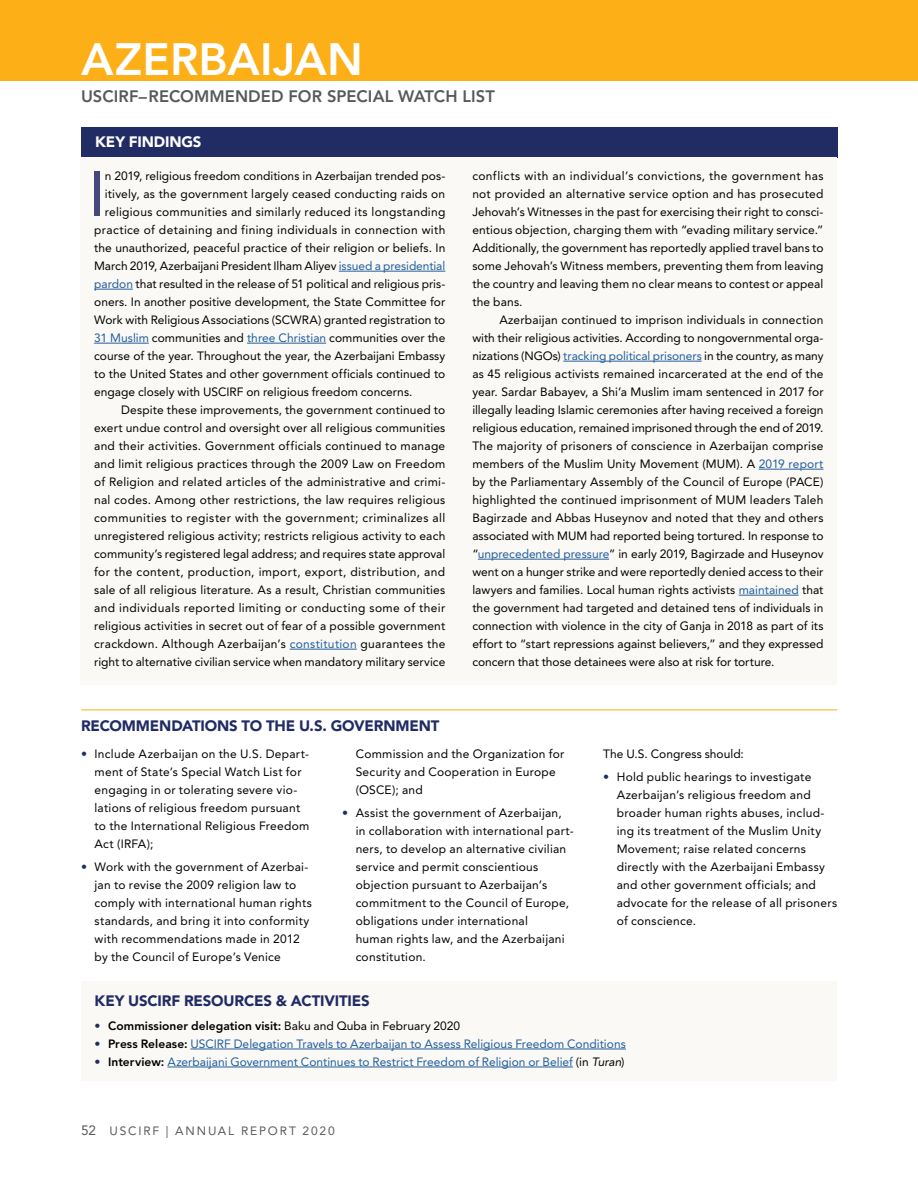
<style>
.page{position:relative;width:918px;height:1188px;background:#fff}
.page>*{position:absolute;margin:0;border:0;box-sizing:border-box;transform-origin:0 0}
.t1{font:62.85px "Avenir LT Std";color:#454879}
.t2{font:800 45px "Avenir LT Std";letter-spacing:.005em;color:#fff}
.t3{font:800 16.5px "Avenir LT Std";letter-spacing:.005em;color:#58595b}
.t4{font:900 15px "Avenir LT Std";letter-spacing:-.01em;color:#212c65}
.t5{font:900 15px "Avenir LT Std";letter-spacing:-.01em;color:#fff}
.t6{font:12px/18px "Avenir LT Std";letter-spacing:.02em;color:#000}
.t7{font:12px "Avenir LT Std";color:#000}
.t8{font:12px "Avenir LT Std";color:#215e9e}
.t9{font:12px "Avenir LT Std";letter-spacing:-.005em;color:#000}
.t10{font:800 12px "Avenir LT Std";letter-spacing:.005em;color:#000}
.t11{font:12px "Avenir LT Std";letter-spacing:.15em;color:#58595b}
.s1{color:#215e9e}
.s2{color:#212c65}
.s3{font-weight:400;color:#212c65}
.s4{font-weight:400}
.s5{font-weight:800;color:#000}
.s6{color:#000}
.s7{font-style:italic;color:#000}
.s8{font-size:13.5px}
</style>
<div class="page">
<div style="left:0;top:0;width:918px;height:81px;background:#fcaf17"></div>
<div style="left:81px;top:127px;width:756px;height:30px;background:#212c65"></div>
<div style="left:81px;top:157px;width:756px;height:528px;background:#fbf9f5"></div>
<hr style="left:339px;top:271px;width:106px;height:1px;background:#215e9e">
<hr style="left:94px;top:289px;width:39px;height:1px;background:#215e9e">
<hr style="left:94px;top:343px;width:55px;height:1px;background:#215e9e">
<hr style="left:247px;top:343px;width:79px;height:1px;background:#215e9e">
<hr style="left:290px;top:649px;width:67px;height:1px;background:#215e9e">
<hr style="left:563px;top:361px;width:139px;height:1px;background:#215e9e">
<hr style="left:759px;top:469px;width:65px;height:1px;background:#215e9e">
<hr style="left:478px;top:559px;width:131px;height:1px;background:#215e9e">
<hr style="left:739px;top:595px;width:60px;height:1px;background:#215e9e">
<hr style="left:81px;top:710px;width:756px;height:1px;background:#fcaf17">
<div style="left:81px;top:981px;width:756px;height:99px;background:#fbf9f5"></div>
<hr style="left:190px;top:1049px;width:436px;height:1px;background:#215e9e">
<hr style="left:168px;top:1067px;width:405px;height:1px;background:#215e9e">
<h2 class="t2" style="left:81px;top:32px;width:283px">AZERBAIJAN</h2>
<h3 class="t3" style="left:81px;top:87px;width:415px">USCIRF–RECOMMENDED FOR SPECIAL WATCH LIST</h3>
<p class="t5" style="left:95px;top:133px;width:108px">KEY FINDINGS</p>
<h1 class="t1" style="left:89px;top:158px;width:18px">I</h1>
<p class="t6" style="left:105px;top:167px;width:342px">n 2019, religious freedom conditions in Azerbaijan trended pos-</p>
<p class="t6" style="left:105px;top:185px;width:342px">itively, as the government largely ceased conducting raids on</p>
<p class="t6" style="left:105px;top:203px;width:342px">religious communities and similarly reduced its longstanding</p>
<p class="t6" style="left:94px;top:221px;width:353px">practice of detaining and fining individuals in connection with</p>
<p class="t6" style="left:94px;top:239px;width:353px">the unauthorized, peaceful practice of their religion or beliefs. In</p>
<p class="t9" style="left:94px;top:259px;width:353px">March 2019, Azerbaijani President Ilham Aliyev <span class="s1">issued a presidential</span></p>
<p class="t7" style="left:94px;top:277px;width:353px"><span class="s1">pardon</span> that resulted in the release of 51 political and religious pris-</p>
<p class="t6" style="left:94px;top:293px;width:353px">oners. In another positive development, the State Committee for</p>
<p class="t6" style="left:94px;top:311px;width:353px">Work with Religious Associations (SCWRA) granted registration to</p>
<p class="t7" style="left:94px;top:331px;width:353px"><span class="s1">31 Muslim</span> communities and <span class="s1">three Christian</span> communities over the</p>
<p class="t6" style="left:94px;top:347px;width:353px">course of the year. Throughout the year, the Azerbaijani Embassy</p>
<p class="t6" style="left:94px;top:365px;width:353px">to the United States and other government officials continued to</p>
<p class="t6" style="left:94px;top:383px;width:320px">engage closely with USCIRF on religious freedom concerns.</p>
<p class="t6" style="left:121px;top:401px;width:326px">Despite these improvements, the government continued to</p>
<p class="t6" style="left:94px;top:419px;width:353px">exert undue control and oversight over all religious communities</p>
<p class="t6" style="left:94px;top:437px;width:353px">and their activities. Government officials continued to manage</p>
<p class="t6" style="left:94px;top:455px;width:353px">and limit religious practices through the 2009 Law on Freedom</p>
<p class="t6" style="left:94px;top:473px;width:353px">of Religion and related articles of the administrative and crimi-</p>
<p class="t6" style="left:94px;top:491px;width:353px">nal codes. Among other restrictions, the law requires religious</p>
<p class="t6" style="left:94px;top:509px;width:353px">communities to register with the government; criminalizes all</p>
<p class="t6" style="left:94px;top:527px;width:353px">unregistered religious activity; restricts religious activity to each</p>
<p class="t6" style="left:94px;top:545px;width:353px">community’s registered legal address; and requires state approval</p>
<p class="t6" style="left:94px;top:563px;width:353px">for the content, production, import, export, distribution, and</p>
<p class="t6" style="left:94px;top:581px;width:353px">sale of all religious literature. As a result, Christian communities</p>
<p class="t6" style="left:94px;top:599px;width:353px">and individuals reported limiting or conducting some of their</p>
<p class="t6" style="left:94px;top:617px;width:353px">religious activities in secret out of fear of a possible government</p>
<p class="t6" style="left:94px;top:635px;width:353px">crackdown. Although Azerbaijan’s <span class="s1">constitution</span> guarantees the</p>
<p class="t7" style="left:94px;top:655px;width:353px">right to alternative civilian service when mandatory military service</p>
<p class="t4" style="left:81px;top:716px;width:360px">RECOMMENDATIONS TO THE U.S. GOVERNMENT</p>
<p class="t6" style="left:472px;top:167px;width:353px;text-align:justify">conflicts with an individual’s convictions, the government has not provided an alternative service option and has prosecuted Jehovah’s Witnesses in the past for exercising their right to consci&shy;entious objection, charging them with “evading military service.” Additionally, the government has reportedly applied travel bans to some Jehovah’s Witness members, preventing them from leaving the country and leaving them no clear means to contest or appeal the bans.</p>
<p class="t6" style="left:472px;top:311px;width:353px;text-align:justify;text-indent:27px">Azerbaijan continued to imprison individuals in connection with their religious activities. According to nongovernmental orga&shy;nizations (NGOs) <span class="s1">tracking political prisoners</span> in the country, as many as 45 religious activists remained incarcerated at the end of the year. Sardar Babayev, a Shi’a Muslim imam sentenced in 2017 for illegally leading Islamic ceremonies after having received a foreign religious education, remained imprisoned through the end of 2019.<br>The majority of prisoners of conscience in Azerbaijan comprise members of the Muslim Unity Movement (MUM). A <span class="s1">2019 report </span>by the Parliamentary Assembly of the Council of Europe (PACE) highlighted the continued imprisonment of MUM leaders Taleh Bagirzade and Abbas Huseynov and noted that they and others associated with MUM had reported being tortured. In response to “<span class="s1">unprecedented pressure</span>” in early 2019, Bagirzade and Huseynov went on a hunger strike and were reportedly denied access to their lawyers and families. Local human rights activists <span class="s1">maintained</span> that the government had targeted and detained tens of individuals in connection with violence in the city of Ganja in 2018 as part of its effort to “start repressions against believers,” and they expressed concern that those detainees were also at risk for torture.</p>
<p class="t6" style="left:95px;top:745px;width:216px;text-indent:-14px"><span class="s2">•</span> Include Azerbaijan on the U.S. Depart&shy;ment of State’s Special Watch List for engaging in or tolerating severe vio&shy;lations of religious freedom pursuant to the International Religious Freedom Act (IRFA);</p>
<p class="t6" style="left:95px;top:858px;width:219px;text-indent:-14px"><span class="s2">•</span> Work with the government of Azerbai&shy;jan to revise the 2009 religion law to comply with international human rights standards, and bring it into conformity with recommendations made in 2012 by the Council of Europe’s Venice</p>
<p class="t6" style="left:356px;top:745px;width:210px">Commission and the Organization for<br>Security and Cooperation in Europe (OSCE); and</p>
<p class="t6" style="left:356px;top:804px;width:220px;text-indent:-14px"><span class="s2">•</span> Assist the government of Azerbaijan, in collaboration with international part&shy;ners, to develop an alternative civilian service and permit conscientious objection pursuant to Azerbaijan’s commitment to the Council of Europe, obligations under international<br>human rights law, and the Azerbaijani constitution.</p>
<p class="t6" style="left:603px;top:745px;width:142px">The U.S. Congress should:</p>
<p class="t6" style="left:617px;top:768px;width:222px;text-indent:-14px"><span class="s2">•</span> Hold public hearings to investigate Azerbaijan’s religious freedom and broader human rights abuses, includ&shy;ing its treatment of the Muslim Unity Movement; raise related concerns directly with the Azerbaijani Embassy and other government officials; and advocate for the release of all prisoners of conscience.</p>
<p class="t4" style="left:95px;top:991px;width:277px">KEY USCIRF RESOURCES &amp; ACTIVITIES</p>
<p class="t10" style="left:95px;top:1019px;width:367px"><span class="s3">•</span> Commissioner delegation visit: <span class="s4">Baku and Quba in February 2020</span></p>
<p class="t8" style="left:95px;top:1037px;width:533px"><span class="s2">•</span> <span class="s5">Press Release:</span> USCIRF Delegation Travels to Azerbaijan to Assess Religious Freedom Conditions</p>
<p class="t8" style="left:95px;top:1055px;width:531px"><span class="s2">•</span> <span class="s5">Interview:</span> Azerbaijani Government Continues to Restrict Freedom of Religion or Belief <span class="s6">(in</span> <span class="s7">Turan</span><span class="s6">)</span></p>
<p class="t11" style="left:81px;top:1124px;width:255px"><span class="s8">52</span> USCIRF | ANNUAL REPORT 2020</p>
</div>
